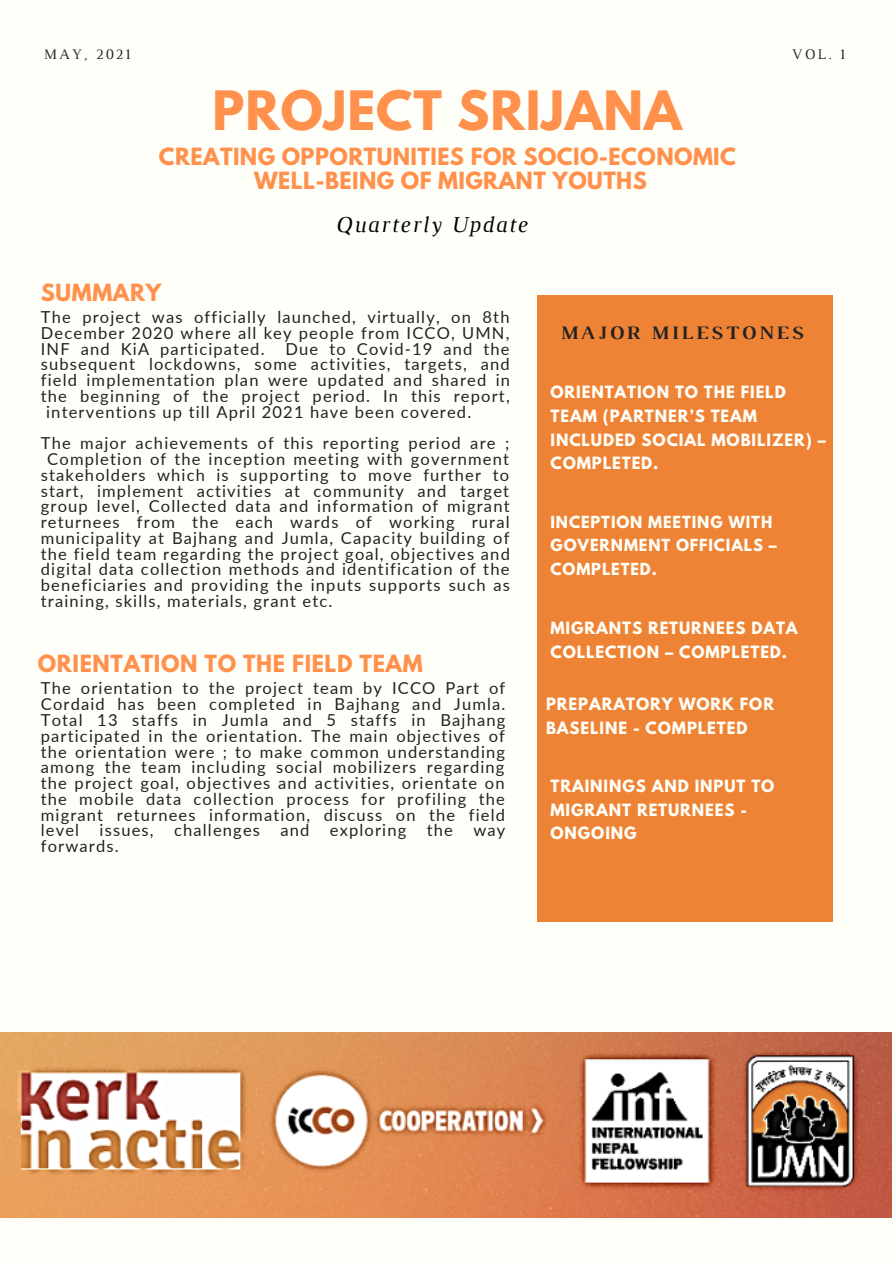
<style>
.page{position:relative;width:894px;height:1264px;background:#fff}
.page>*{position:absolute;margin:0;border:0;box-sizing:border-box;transform-origin:0 0}
.t1{font:700 48px "League Spartan";letter-spacing:.02em;color:#ff914d}
.t2{font:italic 23.25px "Luthier";letter-spacing:.07em;color:#000}
.t3{font:700 21px "League Spartan";letter-spacing:.02em;color:#ff914d}
.t4{font:700 19.35px "Luthier";letter-spacing:.14em;color:#222}
.t5{font:16.5px/15.8px "Lato";letter-spacing:.07em;color:#222;text-align:justify}
.t6{font:700 15px/23.7px "League Spartan";letter-spacing:.06em;color:#fffff9}
.t7{font:14.85px "Luthier";letter-spacing:.14em;color:#222}
.t8{font:700 14.7px/23.2px "League Spartan";letter-spacing:.06em;color:#fffff9}
</style>
<div class="page">
<div style="left:0;top:0;width:893px;height:1263px;background:#fffff9"></div>
<div style="left:537px;top:295px;width:295px;height:626px;background:#ef8335"></div>
<img style="left:0;top:1032px;width:891px;height:185px">
<p class="t7" style="left:44px;top:49px;width:88px">MAY, 2021</p>
<p class="t7" style="left:791px;top:49px;width:55px">VOL. 1</p>
<p class="t1" style="left:212px;top:87px;width:471px">PROJECT SRIJANA</p>
<p class="t3" style="left:159px;top:146px;width:578px">CREATING OPPORTUNITIES FOR SOCIO-ECONOMIC</p>
<p class="t3" style="left:254px;top:170px;width:394px">WELL-BEING OF MIGRANT YOUTHS</p>
<p class="t2" style="left:335px;top:216px;width:193px">Quarterly Update</p>
<p class="t3" style="left:41px;top:282px;width:122px">SUMMARY</p>
<p class="t5" style="left:41px;top:309px;width:470px">The project was officially launched, virtually, on 8th December 2020 where all key people from ICCO, UMN, INF and KiA participated.</p>
<p class="t5" style="left:285px;top:340px;width:225px">Due to Covid-19 and the</p>
<p class="t5" style="left:41px;top:356px;width:470px">subsequent lockdowns, some activities, targets, and</p>
<p class="t5" style="left:41px;top:372px;width:470px">field implementation plan were updated and shared in</p>
<p class="t5" style="left:41px;top:387px;width:470px">the beginning of the project period. In this report,</p>
<p class="t5" style="left:46px;top:403px;width:426px">interventions up till April 2021 have been covered.</p>
<p class="t5" style="left:41px;top:435px;width:470px">The major achievements of this reporting period are ;</p>
<p class="t5" style="left:47px;top:451px;width:463px">Completion of the inception meeting with government</p>
<p class="t5" style="left:41px;top:466px;width:469px">stakeholders which is supporting to move further to</p>
<p class="t5" style="left:41px;top:482px;width:469px">start, implement activities at community and target</p>
<p class="t5" style="left:41px;top:498px;width:470px">group level, Collected data and information of migrant</p>
<p class="t5" style="left:41px;top:514px;width:470px">returnees from the each wards of working rural</p>
<p class="t5" style="left:41px;top:529px;width:470px">municipality at Bajhang and Jumla, Capacity building of</p>
<p class="t5" style="left:41px;top:545px;width:470px">the field team regarding the project goal, objectives and</p>
<p class="t5" style="left:41px;top:561px;width:470px">digital data collection methods and identification of the</p>
<p class="t5" style="left:41px;top:577px;width:470px">beneficiaries and providing the inputs supports such as</p>
<p class="t5" style="left:41px;top:592px;width:293px">training, skills, materials, grant etc.</p>
<p class="t3" style="left:38px;top:653px;width:386px">ORIENTATION TO THE FIELD TEAM</p>
<p class="t5" style="left:41px;top:680px;width:466px">The orientation to the project team by ICCO Part of Cordaid has been completed in Bajhang and Jumla.<br>Total 13 staffs in Jumla and 5 staffs in Bajhang participated in the orientation. The main objectives of the orientation were ; to make common understanding among the team including social mobilizers regarding the project goal, objectives and activities, orientate on the mobile data collection process for profiling the migrant returnees information, discuss on the field level issues, challenges and exploring the way forwards.</p>
<p class="t4" style="left:559px;top:325px;width:245px">MAJOR MILESTONES</p>
<p class="t6" style="left:550px;top:382px;width:277px">ORIENTATION TO THE FIELD<br>TEAM (PARTNER’S TEAM<br>INCLUDED SOCIAL MOBILIZER) –<br>COMPLETED.</p>
<p class="t8" style="left:550px;top:512px;width:228px">INCEPTION MEETING WITH<br>GOVERNMENT OFFICIALS –<br>COMPLETED.</p>
<p class="t6" style="left:550px;top:618px;width:248px">MIGRANTS RETURNEES DATA<br>COLLECTION – COMPLETED.</p>
<p class="t6" style="left:546px;top:694px;width:229px">PREPARATORY WORK FOR<br>BASELINE - COMPLETED</p>
<p class="t6" style="left:550px;top:776px;width:225px">TRAININGS AND INPUT TO<br>MIGRANT RETURNEES -<br>ONGOING</p>
</div>
